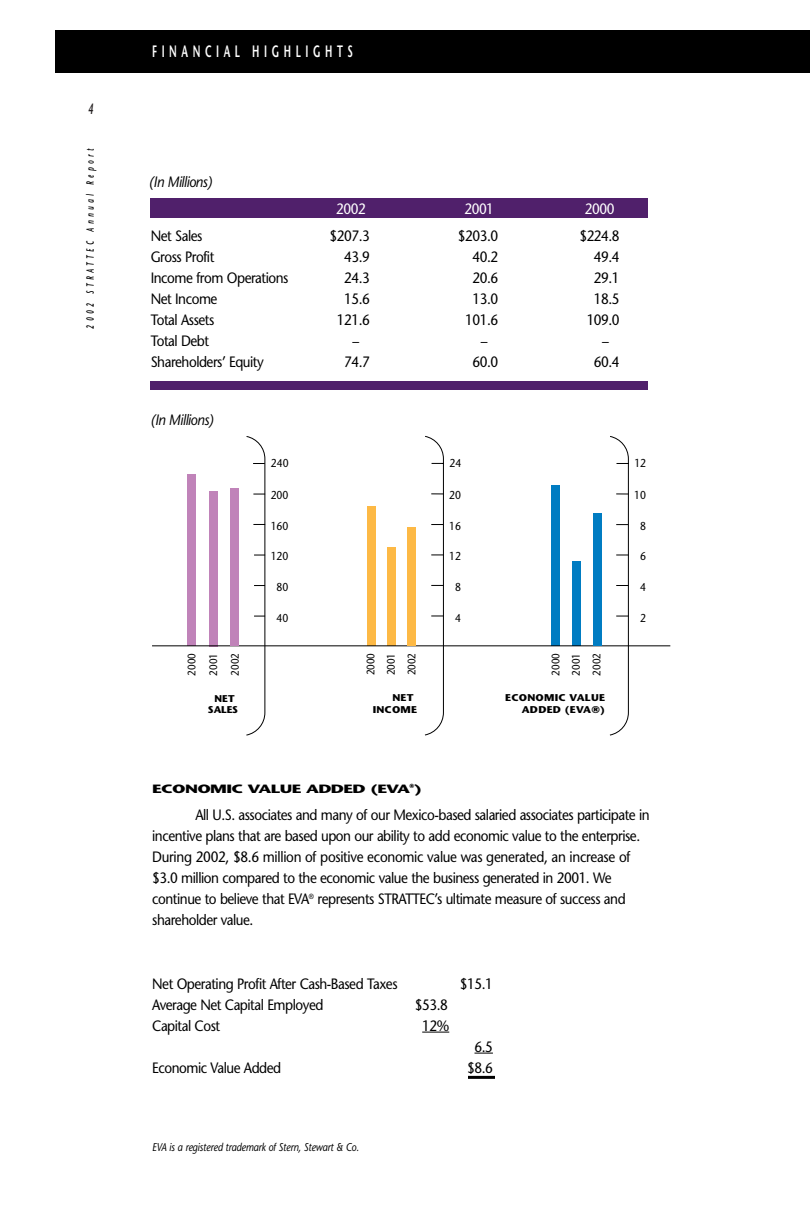
<style>
.page{position:relative;width:810px;height:1215px;background:#fff}
.page>*{position:absolute;margin:0;border:0;box-sizing:border-box;transform-origin:0 0}
.t1{font:600 16.5px "Stone Sans";letter-spacing:.46em;color:#fff;scale:.6 1}
.t2{font:15px/21px "Stone Sans";letter-spacing:-.035em;color:#000;scale:.9 1}
.t3{font:italic 15px "Stone Sans";letter-spacing:-.035em;color:#000;scale:.9 1}
.t4{font:15px "Stone Sans";letter-spacing:-.035em;color:#fff;scale:.9 1}
.t5{font:italic 600 15px "Stone Sans";color:#231f20;scale:.6 1}
.t6{font:700 12px "Stone Sans";letter-spacing:-.04em;color:#000;scale:1.45 1}
.t7{font:11.55px "Stone Sans";color:#000;scale:.9 1}
.t8{font:italic 11.25px "Stone Sans";letter-spacing:-.02em;color:#000;scale:.85 1}
.t9{font:10.95px/20.4px "Stone Sans";color:#000;text-align:justify;scale:.9 1}
.t10{font:italic 600 10.5px "Stone Sans";letter-spacing:.56em;color:#000;scale:.6 1}
.t11{font:700 9.75px/11.2px "Stone Sans";letter-spacing:.02em;color:#000;scale:1.09 1}
.t12{font:700 9.75px/11.2px "Stone Sans";letter-spacing:-.01em;color:#000;text-align:center;scale:1.05 1}
</style>
<div class="page">
<div style="left:55px;top:30px;width:755px;height:43px;background:#000"></div>
<div style="left:150px;top:198px;width:498px;height:20px;background:#50206b"></div>
<div style="left:150px;top:382px;width:498px;height:8px;background:#50206b"></div>
<div style="left:572px;top:561px;width:9px;height:85px;background:#007cc2"></div>
<div style="left:209px;top:491px;width:9px;height:155px;background:#c083b9"></div>
<div style="left:187px;top:474px;width:8px;height:172px;background:#c083b9"></div>
<svg style="left:246px;top:436px;width:6px;height:300px"></svg>
<svg style="left:252px;top:436px;width:192px;height:300px"></svg>
<svg style="left:609px;top:436px;width:20px;height:300px"></svg>
<div style="left:552px;top:486px;width:8px;height:160px;background:#007cc2"></div>
<hr style="left:152px;top:646px;width:518px;height:1px;background:#000">
<div style="left:231px;top:488px;width:8px;height:157px;background:#c083b9"></div>
<div style="left:407px;top:527px;width:9px;height:119px;background:#fdb945"></div>
<div style="left:593px;top:514px;width:9px;height:132px;background:#007cc2"></div>
<svg style="left:422px;top:1032px;width:27px;height:1px"></svg>
<svg style="left:475px;top:1053px;width:18px;height:1px"></svg>
<hr style="left:468px;top:1076px;width:27px;height:3px;background:#000">
<p class="t5" style="left:88px;top:103px;width:10px">4</p>
<p class="t10" style="left:86px;top:329px;width:302px;rotate:-90deg">2002 STRATTEC Annual Report</p>
<p class="t1" style="left:152px;top:45px;width:336px">FINANCIAL HIGHLIGHTS</p>
<p class="t3" style="left:149px;top:176px;width:71px">(In Millions)</p>
<p class="t4" style="left:336px;top:202px;width:34px">2002</p>
<p class="t4" style="left:464px;top:202px;width:34px">2001</p>
<p class="t4" style="left:585px;top:202px;width:34px">2000</p>
<p class="t2" style="left:151px;top:227px;width:59px">Net Sales</p>
<p class="t2" style="left:330px;top:227px;width:46px">$207.3</p>
<p class="t2" style="left:458px;top:227px;width:46px">$203.0</p>
<p class="t2" style="left:579px;top:227px;width:46px">$224.8</p>
<p class="t2" style="left:151px;top:248px;width:72px">Gross Profit</p>
<p class="t2" style="left:344px;top:248px;width:30px">43.9</p>
<p class="t2" style="left:472px;top:248px;width:30px">40.2</p>
<p class="t2" style="left:594px;top:248px;width:30px">49.4</p>
<p class="t2" style="left:151px;top:269px;width:155px">Income from Operations</p>
<p class="t2" style="left:344px;top:269px;width:30px">24.3</p>
<p class="t2" style="left:472px;top:269px;width:30px">20.6</p>
<p class="t2" style="left:594px;top:269px;width:30px">29.1</p>
<p class="t2" style="left:151px;top:290px;width:76px">Net Income</p>
<p class="t2" style="left:344px;top:290px;width:30px">15.6</p>
<p class="t2" style="left:472px;top:290px;width:30px">13.0</p>
<p class="t2" style="left:594px;top:290px;width:30px">18.5</p>
<p class="t2" style="left:151px;top:311px;width:72px">Total Assets</p>
<p class="t2" style="left:337px;top:311px;width:38px">121.6</p>
<p class="t2" style="left:465px;top:311px;width:38px">101.6</p>
<p class="t2" style="left:587px;top:311px;width:38px">109.0</p>
<p class="t2" style="left:151px;top:332px;width:66px">Total Debt</p>
<p class="t2" style="left:353px;top:332px;width:9px">–</p>
<p class="t2" style="left:481px;top:332px;width:9px">–</p>
<p class="t2" style="left:602px;top:332px;width:9px">–</p>
<p class="t2" style="left:151px;top:353px;width:127px">Shareholders’ Equity</p>
<p class="t2" style="left:344px;top:353px;width:30px">74.7</p>
<p class="t2" style="left:472px;top:353px;width:30px">60.0</p>
<p class="t2" style="left:594px;top:353px;width:30px">60.4</p>
<p class="t3" style="left:151px;top:414px;width:71px">(In Millions)</p>
<p class="t9" style="left:182px;top:676px;width:27px;line-height:21.6px;rotate:-90deg">2000<br>2001<br>2002</p>
<p class="t12" style="left:208px;top:694px;width:30px">NET<br>SALES</p>
<p class="t7" style="left:271px;top:459px;width:21px">240</p>
<p class="t7" style="left:449px;top:459px;width:15px">24</p>
<p class="t7" style="left:271px;top:490px;width:21px">200</p>
<p class="t7" style="left:271px;top:521px;width:21px">160</p>
<p class="t7" style="left:271px;top:552px;width:21px">120</p>
<p class="t7" style="left:277px;top:583px;width:15px">80</p>
<p class="t7" style="left:277px;top:613px;width:15px">40</p>
<p class="t9" style="left:362px;top:675px;width:27px;rotate:-90deg">2000<br>2001<br>2002</p>
<p class="t11" style="left:373px;top:693px;width:42px;text-indent:20px">NET<br>INCOME</p>
<p class="t7" style="left:449px;top:490px;width:15px">20</p>
<p class="t7" style="left:449px;top:521px;width:15px">16</p>
<p class="t7" style="left:449px;top:552px;width:15px">12</p>
<p class="t7" style="left:455px;top:583px;width:8px">8</p>
<p class="t7" style="left:455px;top:613px;width:8px">4</p>
<p class="t9" style="left:547px;top:676px;width:27px;rotate:-90deg">2000<br>2001<br>2002</p>
<p class="t11" style="left:505px;top:693px;width:93px;text-align:right">ECONOMIC VALUE<br>ADDED (EVA®)</p>
<p class="t7" style="left:634px;top:459px;width:15px">12</p>
<p class="t7" style="left:634px;top:490px;width:15px">10</p>
<p class="t7" style="left:640px;top:521px;width:8px">8</p>
<p class="t7" style="left:640px;top:552px;width:8px">6</p>
<p class="t7" style="left:640px;top:583px;width:8px">4</p>
<p class="t7" style="left:640px;top:613px;width:8px">2</p>
<p class="t6" style="left:152px;top:784px;width:187px">ECONOMIC VALUE ADDED (EVA<sup>®</sup>)</p>
<p class="t2" style="left:152px;top:806px;width:554px;text-indent:43px">All U.S. associates and many of our Mexico-based salaried associates participate in incentive plans that are based upon our ability to add economic value to the enterprise.<br>During 2002, $8.6 million of positive economic value was generated, an increase of $3.0 million compared to the economic value the business generated in 2001. We continue to believe that EVA<sup>®</sup> represents STRATTEC’s ultimate measure of success and shareholder value.</p>
<p class="t2" style="left:152px;top:974px;width:274px">Net Operating Profit After Cash-Based Taxes</p>
<p class="t2" style="left:460px;top:974px;width:38px">$15.1</p>
<p class="t2" style="left:152px;top:995px;width:192px">Average Net Capital Employed</p>
<p class="t2" style="left:415px;top:995px;width:38px">$53.8</p>
<p class="t2" style="left:152px;top:1016px;width:77px">Capital Cost</p>
<p class="t2" style="left:422px;top:1016px;width:32px">12%</p>
<p class="t2" style="left:475px;top:1037px;width:22px">6.5</p>
<p class="t2" style="left:152px;top:1058px;width:145px">Economic Value Added</p>
<p class="t2" style="left:467px;top:1058px;width:30px">$8.6</p>
<p class="t8" style="left:152px;top:1143px;width:245px">EVA is a registered trademark of Stern, Stewart &amp; Co.</p>
</div>
